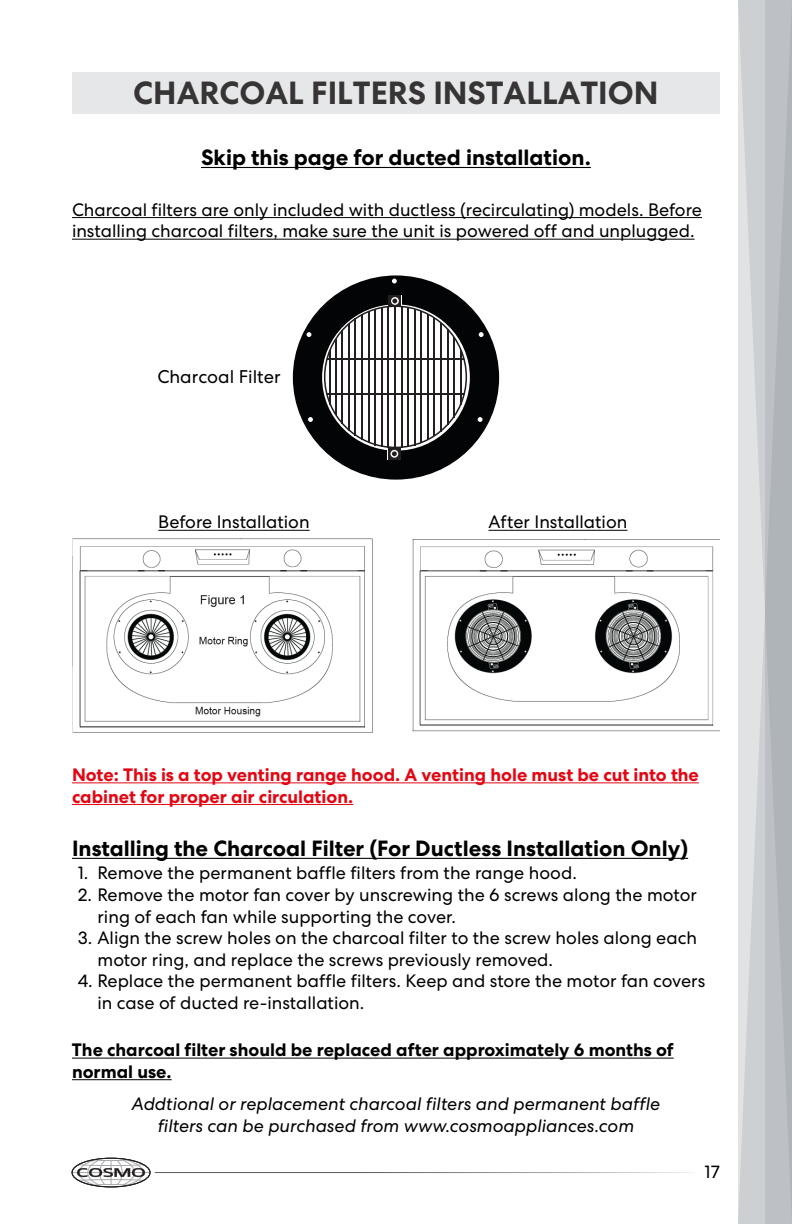
<style>
.page{position:relative;width:792px;height:1224px;background:#fff}
.page>*{position:absolute;margin:0;border:0;box-sizing:border-box;transform-origin:0 0}
.t1{font:700 32px "Centra No 2";color:#363435}
.t2{font:700 22px "Centra No 2";color:#000}
.t3{font:18.4px "Centra No 2";color:#000}
.t4{font:18px/21.6px "Centra No 2";color:#000}
.t5{font:italic 18px/21.6px "Centra No 2";color:#000;text-align:center}
.t6{font:700 18px/21.6px "Centra No 2";color:#e30613}
.t7{font:700 18px/21.6px "Centra No 2";color:#000}
.t8{font:18px "Centra No 2";color:#000001}
</style>
<div class="page">
<hr style="left:72px;top:1172px;width:78px;height:1px;background:#a8a9ad">
<svg style="left:77px;top:1160px;width:69px;height:26px"></svg>
<div style="left:72px;top:1158px;width:78px;height:29px;border:1px solid #231f20;border-radius:50%"></div>
<svg style="left:738px;top:0;width:27px;height:1224px;background:#d6d8da"></svg>
<div style="left:765px;top:0;width:27px;height:1224px;background:#b6babe"></div>
<div style="left:72px;top:72px;width:648px;height:42px;background:#e6e7e8"></div>
<img style="left:72px;top:539px;width:648px;height:193px">
<svg style="left:293px;top:275px;width:206px;height:205px;fill:#030405"></svg>
<svg style="left:392px;top:279px;width:5px;height:5px"></svg>
<svg style="left:479px;top:332px;width:5px;height:5px"></svg>
<svg style="left:478px;top:417px;width:5px;height:5px"></svg>
<svg style="left:308px;top:417px;width:5px;height:5px"></svg>
<svg style="left:307px;top:332px;width:4px;height:5px"></svg>
<svg style="left:388px;top:295px;width:14px;height:4px"></svg>
<svg style="left:387px;top:456px;width:14px;height:4px"></svg>
<svg style="left:389px;top:296px;width:12px;height:3px"></svg>
<svg style="left:388px;top:456px;width:13px;height:3px"></svg>
<svg style="left:324px;top:299px;width:143px;height:157px"></svg>
<hr style="left:401px;top:306px;width:1px;height:141px;background:#231f20">
<hr style="left:407px;top:307px;width:2px;height:140px;background:#231f20">
<hr style="left:414px;top:309px;width:1px;height:136px;background:#231f20">
<hr style="left:421px;top:311px;width:1px;height:132px;background:#231f20">
<hr style="left:427px;top:314px;width:2px;height:126px;background:#231f20">
<hr style="left:434px;top:318px;width:1px;height:118px;background:#231f20">
<hr style="left:440px;top:323px;width:2px;height:108px;background:#231f20">
<hr style="left:447px;top:329px;width:1px;height:96px;background:#231f20">
<hr style="left:453px;top:337px;width:2px;height:80px;background:#231f20">
<hr style="left:460px;top:350px;width:2px;height:55px;background:#231f20">
<hr style="left:394px;top:306px;width:2px;height:141px;background:#231f20">
<hr style="left:388px;top:306px;width:1px;height:141px;background:#231f20">
<hr style="left:381px;top:307px;width:2px;height:140px;background:#231f20">
<hr style="left:374px;top:309px;width:2px;height:136px;background:#231f20">
<hr style="left:368px;top:312px;width:1px;height:131px;background:#231f20">
<hr style="left:361px;top:314px;width:2px;height:126px;background:#231f20">
<hr style="left:355px;top:318px;width:1px;height:117px;background:#231f20">
<hr style="left:348px;top:324px;width:2px;height:106px;background:#231f20">
<hr style="left:342px;top:330px;width:1px;height:94px;background:#231f20">
<hr style="left:335px;top:339px;width:2px;height:76px;background:#231f20">
<hr style="left:329px;top:350px;width:2px;height:55px;background:#231f20">
<hr style="left:327px;top:358px;width:137px;height:2px;background:#231f20">
<hr style="left:327px;top:394px;width:137px;height:1px;background:#231f20">
<hr style="left:201px;top:167px;width:390px;height:1px;background:#000">
<hr style="left:72px;top:239px;width:623px;height:1px;background:#000">
<hr style="left:72px;top:217px;width:630px;height:1px;background:#000">
<hr style="left:158px;top:530px;width:152px;height:1px;background:#000">
<hr style="left:489px;top:530px;width:138px;height:1px;background:#000">
<hr style="left:72px;top:1079px;width:100px;height:1px;background:#000">
<hr style="left:72px;top:1058px;width:602px;height:1px;background:#000">
<hr style="left:72px;top:858px;width:616px;height:1px;background:#000">
<hr style="left:72px;top:804px;width:281px;height:1px;background:#e30613">
<hr style="left:72px;top:782px;width:627px;height:1px;background:#e30613">
<h1 class="t1" style="left:133px;top:74px;width:527px">CHARCOAL FILTERS INSTALLATION</h1>
<p class="t2" style="left:201px;top:145px;width:391px">Skip this page for ducted installation.</p>
<p class="t4" style="left:72px;top:199px;width:632px">Charcoal filters are only included with ductless (recirculating) models. Before installing charcoal filters, make sure the unit is powered off and unplugged.</p>
<p class="t3" style="left:157px;top:366px;width:125px">Charcoal Filter</p>
<p class="t4" style="left:158px;top:511px;width:153px">Before Installation</p>
<p class="t4" style="left:489px;top:511px;width:140px">After Installation</p>
<p class="t6" style="left:72px;top:764px;width:628px">Note: This is a top venting range hood. A venting hole must be cut into the cabinet for proper air circulation.</p>
<p class="t2" style="left:72px;top:836px;width:618px">Installing the Charcoal Filter (For Ductless Installation Only)</p>
<p class="t4" style="left:98px;top:862px;width:481px">Remove the permanent baffle filters from the range hood.</p>
<p class="t4" style="left:98px;top:884px;width:601px;text-indent:-20px">2. Remove the motor fan cover by unscrewing the 6 screws along the motor ring of each fan while supporting the cover.</p>
<p class="t4" style="left:98px;top:927px;width:601px;text-indent:-20px">3. Align the screw holes on the charcoal filter to the screw holes along each motor ring, and replace the screws previously removed.</p>
<p class="t4" style="left:98px;top:970px;width:609px;text-indent:-20px">4. Replace the permanent baffle filters. Keep and store the motor fan covers in case of ducted re-installation.</p>
<p class="t4" style="left:78px;top:862px;width:12px">1.</p>
<p class="t7" style="left:72px;top:1040px;width:603px">The charcoal filter should be replaced after approximately 6 months of normal use.</p>
<p class="t5" style="left:132px;top:1093px;width:530px">Addtional or replacement charcoal filters and permanent baffle filters can be purchased from www.cosmoappliances.com</p>
<p class="t8" style="left:705px;top:1162px;width:17px">17</p>
</div>
